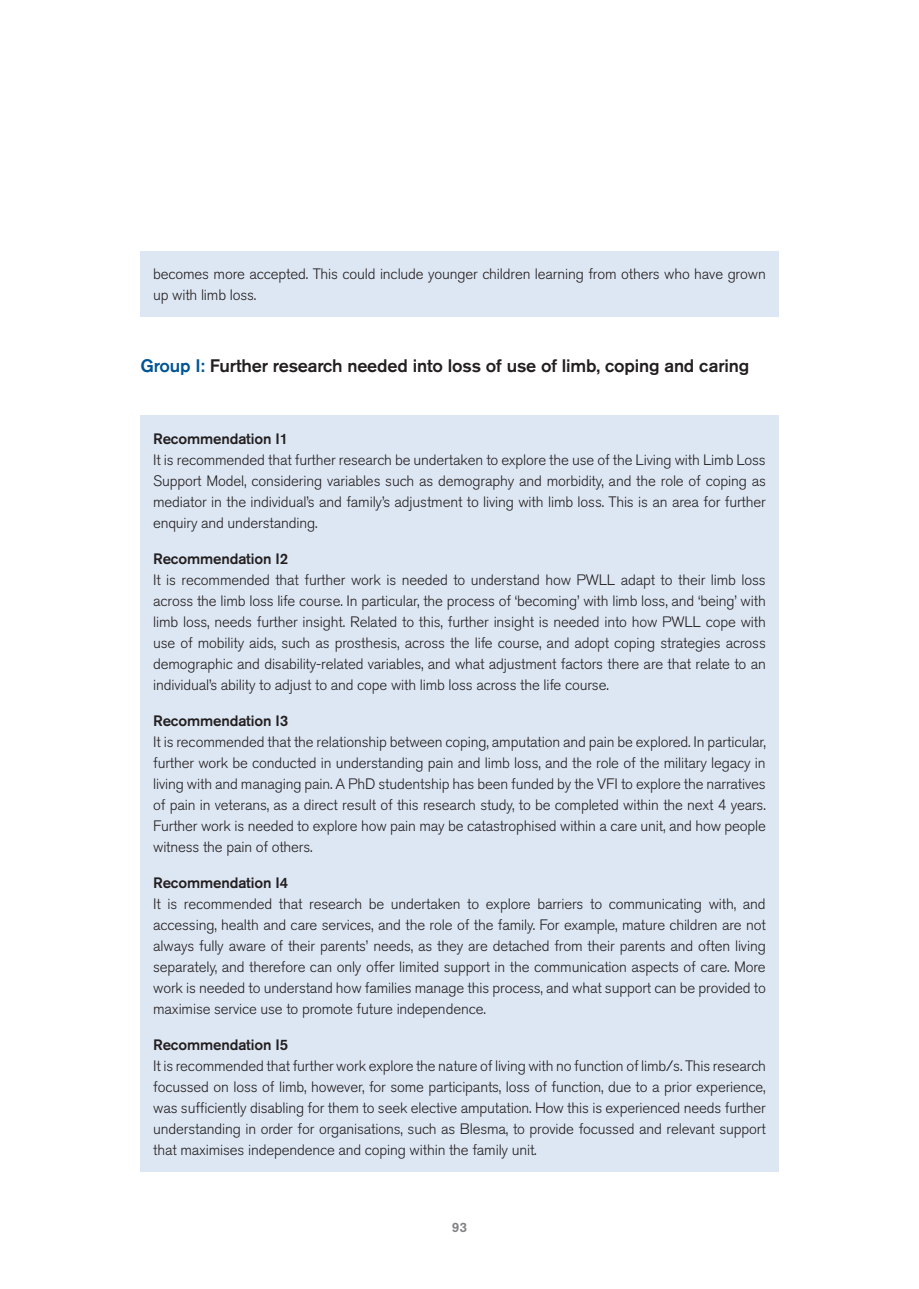
<style>
.page{position:relative;width:919px;height:1289px;background:#fff}
.page>*{position:absolute;margin:0;border:0;box-sizing:border-box;transform-origin:0 0}
.t1{font:500 18px "Akzidenz Grotesk BQ";letter-spacing:-.01em;color:#231f20}
.t2{font:300 15px/21px "Akzidenz Grotesk BQ";letter-spacing:-.01em;color:#231f20;text-align:justify}
.t3{font:500 15px "Akzidenz Grotesk BQ";letter-spacing:-.01em;color:#231f20}
.t4{font:500 13.5px "Akzidenz Grotesk BQ";color:#808285}
.s1{color:#005595}
</style>
<div class="page">
<div style="left:140px;top:251px;width:638px;height:66px;background:#dde7f3"></div>
<div style="left:140px;top:416px;width:638px;height:755px;background:#dde7f3"></div>
<p class="t2" style="left:153px;top:264px;width:614px">becomes more accepted. This could include younger children learning from others who have grown up with limb loss.</p>
<p class="t1" style="left:140px;top:355px;width:610px"><span class="s1">Group I:</span> Further research needed into loss of use of limb, coping and caring</p>
<p class="t3" style="left:153px;top:429px;width:136px">Recommendation I1</p>
<p class="t2" style="left:153px;top:449px;width:614px">It is recommended that further research be undertaken to explore the use of the Living with Limb Loss Support Model, considering variables such as demography and morbidity, and the role of coping as mediator in the individual’s and family’s adjustment to living with limb loss. This is an area for further enquiry and understanding.</p>
<p class="t3" style="left:153px;top:549px;width:136px">Recommendation I2</p>
<p class="t2" style="left:153px;top:569px;width:614px">It is recommended that further work is needed to understand how PWLL adapt to their limb loss across the limb loss life course. In particular, the process of ‘becoming’ with limb loss, and ‘being’ with limb loss, needs further insight. Related to this, further insight is needed into how PWLL cope with use of mobility aids, such as prosthesis, across the life course, and adopt coping strategies across demographic and disability-related variables, and what adjustment factors there are that relate to an individual’s ability to adjust to and cope with limb loss across the life course.</p>
<p class="t3" style="left:153px;top:711px;width:136px">Recommendation I3</p>
<p class="t2" style="left:153px;top:731px;width:614px">It is recommended that the relationship between coping, amputation and pain be explored. In particular, further work be conducted in understanding pain and limb loss, and the role of the military legacy in living with and managing pain. A PhD studentship has been funded by the VFI to explore the narratives of pain in veterans, as a direct result of this research study, to be completed within the next 4 years.<br>Further work is needed to explore how pain may be catastrophised within a care unit, and how people witness the pain of others.</p>
<p class="t3" style="left:153px;top:873px;width:136px">Recommendation I4</p>
<p class="t2" style="left:153px;top:893px;width:614px">It is recommended that research be undertaken to explore barriers to communicating with, and accessing, health and care services, and the role of the family. For example, mature children are not always fully aware of their parents’ needs, as they are detached from their parents and often living separately, and therefore can only offer limited support in the communication aspects of care. More work is needed to understand how families manage this process, and what support can be provided to maximise service use to promote future independence.</p>
<p class="t3" style="left:153px;top:1035px;width:136px">Recommendation I5</p>
<p class="t2" style="left:153px;top:1055px;width:614px">It is recommended that further work explore the nature of living with no function of limb/s. This research focussed on loss of limb, however, for some participants, loss of function, due to a prior experience, was sufficiently disabling for them to seek elective amputation. How this is experienced needs further understanding in order for organisations, such as Blesma, to provide focussed and relevant support that maximises independence and coping within the family unit.</p>
<p class="t4" style="left:452px;top:1219px;width:17px">93</p>
</div>
